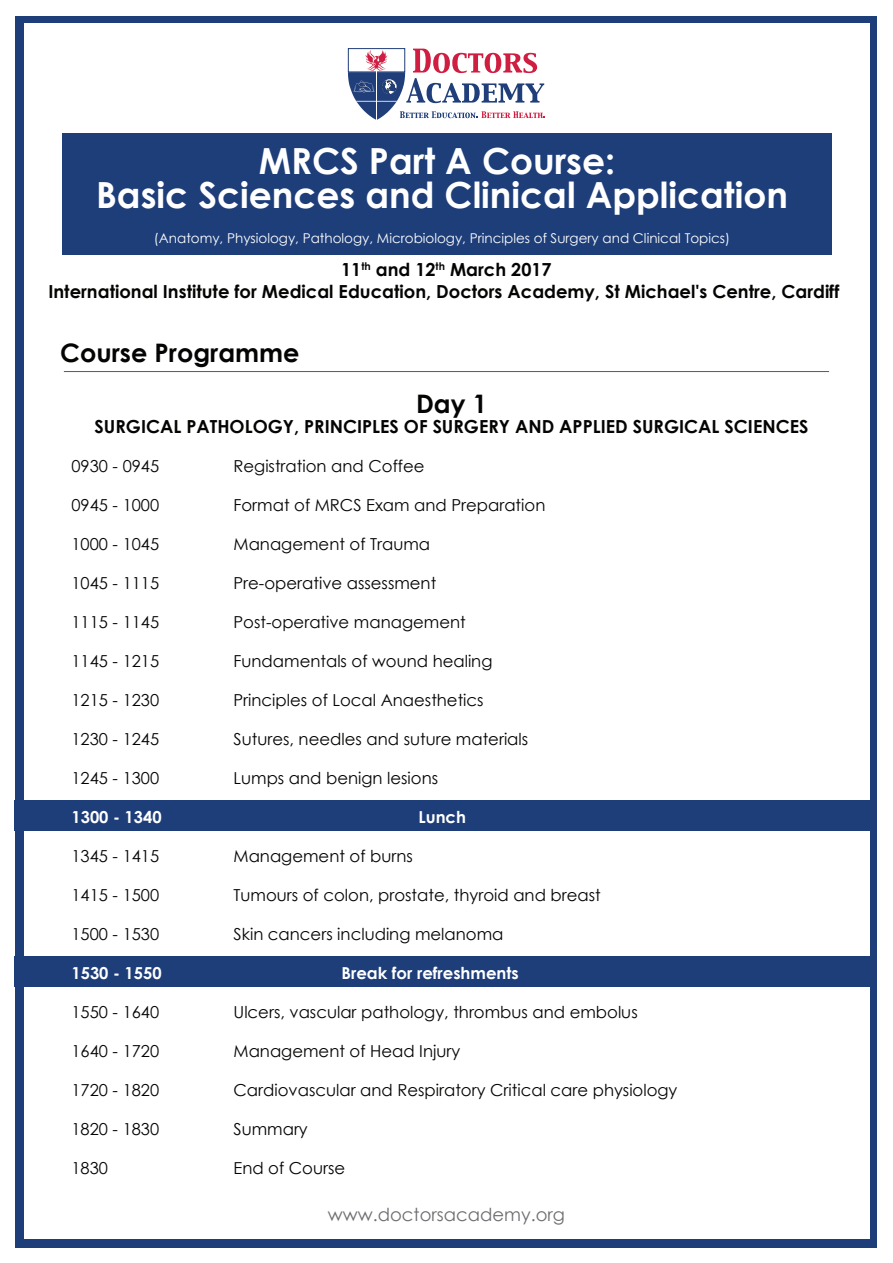
<style>
.page{position:relative;width:893px;height:1263px;background:#fff}
.page>*{position:absolute;margin:0;border:0;box-sizing:border-box;transform-origin:0 0}
.t1{font:700 36px/34.5px "Century Gothic";color:#fff;text-align:center}
.t2{font:700 25.5px "Century Gothic";color:#040503}
.t3{font:700 18px/21.6px "Century Gothic";color:#040503;text-align:center}
.t4{font:18px "Century Gothic";color:#6d6e71}
.t5{font:16.5px "Century Gothic";color:#040503}
.t6{font:700 16.5px "Century Gothic";color:#fff}
.t7{font:13.5px "Century Gothic";color:#fff}
</style>
<div class="page">
<div style="left:16px;top:16px;width:861px;height:1231px;background:#1e3e7a"></div>
<div style="left:24px;top:23px;width:846px;height:1216px;background:#fff"></div>
<div style="left:14px;top:800px;width:856px;height:30px;background:#1e3e7a"></div>
<div style="left:14px;top:956px;width:856px;height:30px;background:#1e3e7a"></div>
<hr style="left:64px;top:371px;width:765px;height:1px;background:#58595b">
<div style="left:63px;top:134px;width:768px;height:121px;background:#1e3e7a"></div>
<div style="left:348px;top:48px;width:57px;height:24px;border:1px solid #1f3e7a"></div>
<svg style="left:348px;top:49px;width:197px;height:71px"></svg>
<h1 class="t1" style="left:96px;top:142px;width:693px">MRCS Part A Course:<br>Basic Sciences and Clinical Application</h1>
<p class="t7" style="left:154px;top:229px;width:578px">(Anatomy, Physiology, Pathology, Microbiology, Principles of Surgery and Clinical Topics)</p>
<p class="t3" style="left:48px;top:258px;width:792px">11<sup>th</sup> and 12<sup>th</sup> March 2017<br>International Institute for Medical Education, Doctors Academy, St Michael's Centre, Cardiff</p>
<h2 class="t2" style="left:60px;top:334px;width:241px">Course Programme</h2>
<h2 class="t2" style="left:416px;top:384px;width:72px">Day 1</h2>
<p class="t3" style="left:95px;top:414px;width:715px">SURGICAL PATHOLOGY, PRINCIPLES OF SURGERY AND APPLIED SURGICAL SCIENCES</p>
<p class="t5" style="left:71px;top:454px;width:89px">0930 - 0945</p>
<p class="t5" style="left:233px;top:454px;width:192px">Registration and Coffee</p>
<p class="t5" style="left:71px;top:493px;width:89px">0945 - 1000</p>
<p class="t5" style="left:233px;top:493px;width:313px">Format of MRCS Exam and Preparation</p>
<p class="t5" style="left:72px;top:532px;width:89px">1000 - 1045</p>
<p class="t5" style="left:234px;top:532px;width:198px">Management of Trauma</p>
<p class="t5" style="left:72px;top:571px;width:89px">1045 - 1115</p>
<p class="t5" style="left:234px;top:571px;width:204px">Pre-operative assessment</p>
<p class="t5" style="left:72px;top:610px;width:89px">1115 - 1145</p>
<p class="t5" style="left:234px;top:610px;width:234px">Post-operative management</p>
<p class="t5" style="left:72px;top:649px;width:89px">1145 - 1215</p>
<p class="t5" style="left:234px;top:649px;width:260px">Fundamentals of wound healing</p>
<p class="t5" style="left:72px;top:688px;width:89px">1215 - 1230</p>
<p class="t5" style="left:234px;top:688px;width:252px">Principles of Local Anaesthetics</p>
<p class="t5" style="left:72px;top:727px;width:89px">1230 - 1245</p>
<p class="t5" style="left:234px;top:727px;width:296px">Sutures, needles and suture materials</p>
<p class="t5" style="left:72px;top:766px;width:89px">1245 - 1300</p>
<p class="t5" style="left:234px;top:766px;width:206px">Lumps and benign lesions</p>
<p class="t6" style="left:72px;top:804px;width:92px">1300 - 1340</p>
<p class="t6" style="left:419px;top:804px;width:49px">Lunch</p>
<p class="t5" style="left:72px;top:844px;width:89px">1345 - 1415</p>
<p class="t5" style="left:234px;top:844px;width:181px">Management of burns</p>
<p class="t5" style="left:72px;top:883px;width:89px">1415 - 1500</p>
<p class="t5" style="left:234px;top:883px;width:369px">Tumours of colon, prostate, thyroid and breast</p>
<p class="t5" style="left:72px;top:922px;width:89px">1500 - 1530</p>
<p class="t5" style="left:234px;top:922px;width:271px">Skin cancers including melanoma</p>
<p class="t6" style="left:72px;top:960px;width:92px">1530 - 1550</p>
<p class="t6" style="left:341px;top:960px;width:179px">Break for refreshments</p>
<p class="t5" style="left:72px;top:1000px;width:89px">1550 - 1640</p>
<p class="t5" style="left:234px;top:1000px;width:406px">Ulcers, vascular pathology, thrombus and embolus</p>
<p class="t5" style="left:72px;top:1039px;width:89px">1640 - 1720</p>
<p class="t5" style="left:234px;top:1039px;width:228px">Management of Head Injury</p>
<p class="t5" style="left:72px;top:1078px;width:89px">1720 - 1820</p>
<p class="t5" style="left:234px;top:1078px;width:445px">Cardiovascular and Respiratory Critical care physiology</p>
<p class="t5" style="left:72px;top:1117px;width:89px">1820 - 1830</p>
<p class="t5" style="left:234px;top:1117px;width:76px">Summary</p>
<p class="t5" style="left:72px;top:1156px;width:38px">1830</p>
<p class="t5" style="left:233px;top:1156px;width:113px">End of Course</p>
<p class="t4" style="left:328px;top:1202px;width:239px">www.doctorsacademy.org</p>
</div>
